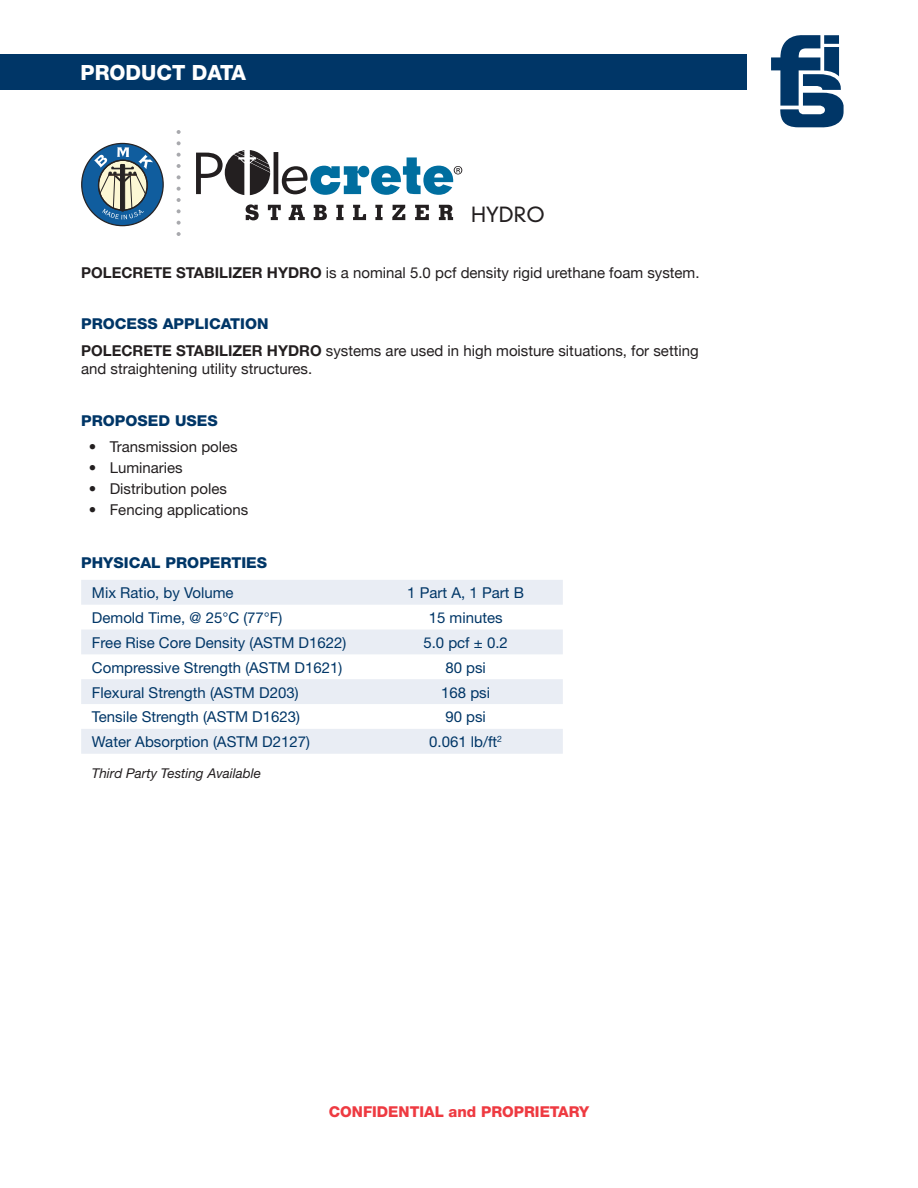
<style>
.page{position:relative;width:918px;height:1188px;background:#fff}
.page>*{position:absolute;margin:0;border:0;box-sizing:border-box;transform-origin:0 0}
.t1{font:800 21px "Helvetica Neue";color:#fff}
.t2{font:300 20.25px "DIN Neuzeit Grotesk Std";color:#231f20}
.t3{font:15px "Helvetica Neue";color:#003667}
.t4{font:15px/26.2px "Helvetica Neue";color:#231f20}
.t5{font:15px "Helvetica Neue";color:#231f20}
.t6{font:800 15px "Helvetica Neue";color:#003667}
.t7{font:800 15px "Helvetica Neue";color:#ee3a41}
.t8{font:italic 13.5px "Helvetica Neue";color:#231f20}
.s1{font-weight:700}
.s2{font-weight:800;color:#003667}
</style>
<div class="page">
<svg style="left:81px;top:580px;width:482px;height:174px;fill:#e9edf4"></svg>
<div style="left:82px;top:143px;width:81px;height:83px;background:#105d9e;border-radius:50%"></div>
<div style="left:81px;top:143px;width:83px;height:83px;border:1px solid #272324;border-radius:50%"></div>
<svg style="left:94px;top:147px;width:59px;height:72px"></svg>
<svg style="left:177px;top:130px;width:4px;height:4px"></svg>
<svg style="left:177px;top:141px;width:4px;height:4px"></svg>
<svg style="left:177px;top:153px;width:4px;height:4px"></svg>
<svg style="left:177px;top:164px;width:4px;height:4px"></svg>
<svg style="left:177px;top:175px;width:4px;height:4px"></svg>
<svg style="left:177px;top:187px;width:4px;height:4px"></svg>
<svg style="left:177px;top:198px;width:4px;height:4px"></svg>
<svg style="left:177px;top:209px;width:4px;height:4px"></svg>
<svg style="left:177px;top:221px;width:4px;height:4px"></svg>
<svg style="left:177px;top:232px;width:4px;height:4px"></svg>
<hr style="left:274px;top:152px;width:4px;height:42px;background:#231f20">
<svg style="left:282px;top:157px;width:180px;height:38px"></svg>
<svg style="left:246px;top:204px;width:13px;height:16px"></svg>
<svg style="left:268px;top:205px;width:13px;height:15px"></svg>
<svg style="left:289px;top:205px;width:16px;height:15px"></svg>
<svg style="left:314px;top:205px;width:13px;height:15px"></svg>
<svg style="left:336px;top:205px;width:8px;height:15px"></svg>
<svg style="left:353px;top:205px;width:13px;height:15px"></svg>
<svg style="left:375px;top:205px;width:8px;height:15px"></svg>
<svg style="left:392px;top:205px;width:13px;height:15px"></svg>
<svg style="left:415px;top:205px;width:14px;height:15px"></svg>
<svg style="left:439px;top:205px;width:14px;height:15px"></svg>
<svg style="left:196px;top:150px;width:48px;height:45px"></svg>
<svg style="left:250px;top:150px;width:20px;height:45px"></svg>
<svg style="left:771px;top:35px;width:73px;height:93px"></svg>
<div style="left:0;top:54px;width:746px;height:36px;background:#003667"></div>
<h1 class="t1" style="left:81px;top:60px;width:167px">PRODUCT DATA</h1>
<h2 class="t2" style="left:471px;top:202px;width:75px">HYDRO</h2>
<p class="t4" style="left:81px;top:260px;width:620px"><span class="s1">POLECRETE STABILIZER HYDRO</span> is a nominal 5.0 pcf density rigid urethane foam system.</p>
<p class="t4" style="left:81px;top:312px;width:619px"><span class="s2">PROCESS APPLICATION<br></span><span class="s1">POLECRETE STABILIZER HYDRO</span> systems are used in high moisture situations, for setting</p>
<p class="t4" style="left:81px;top:357px;width:233px">and straightening utility structures.</p>
<p class="t6" style="left:81px;top:412px;width:138px">PROPOSED USES</p>
<p class="t5" style="left:89px;top:437px;width:151px">• Transmission poles</p>
<p class="t5" style="left:89px;top:459px;width:96px">• Luminaries</p>
<p class="t5" style="left:89px;top:480px;width:140px">• Distribution poles</p>
<p class="t5" style="left:89px;top:501px;width:161px">• Fencing applications</p>
<p class="t6" style="left:81px;top:553px;width:187px">PHYSICAL PROPERTIES</p>
<p class="t3" style="left:92px;top:584px;width:143px">Mix Ratio, by Volume</p>
<p class="t3" style="left:407px;top:584px;width:118px">1 Part A, 1 Part B</p>
<p class="t3" style="left:92px;top:609px;width:192px">Demold Time, @ 25°C (77°F)</p>
<p class="t3" style="left:429px;top:609px;width:75px">15 minutes</p>
<p class="t3" style="left:92px;top:634px;width:256px">Free Rise Core Density (ASTM D1622)</p>
<p class="t3" style="left:423px;top:634px;width:86px">5.0 pcf ± 0.2</p>
<p class="t3" style="left:92px;top:658px;width:252px">Compressive Strength (ASTM D1621)</p>
<p class="t3" style="left:445px;top:658px;width:42px">80 psi</p>
<p class="t3" style="left:92px;top:683px;width:208px">Flexural Strength (ASTM D203)</p>
<p class="t3" style="left:441px;top:683px;width:50px">168 psi</p>
<p class="t3" style="left:92px;top:708px;width:210px">Tensile Strength (ASTM D1623)</p>
<p class="t3" style="left:445px;top:708px;width:42px">90 psi</p>
<p class="t3" style="left:92px;top:733px;width:220px">Water Absorption (ASTM D2127)</p>
<p class="t3" style="left:429px;top:733px;width:74px">0.061 lb/ft<sup>2</sup></p>
<p class="t8" style="left:92px;top:765px;width:171px">Third Party Testing Available</p>
<p class="t7" style="left:329px;top:1103px;width:262px">CONFIDENTIAL and PROPRIETARY</p>
</div>
